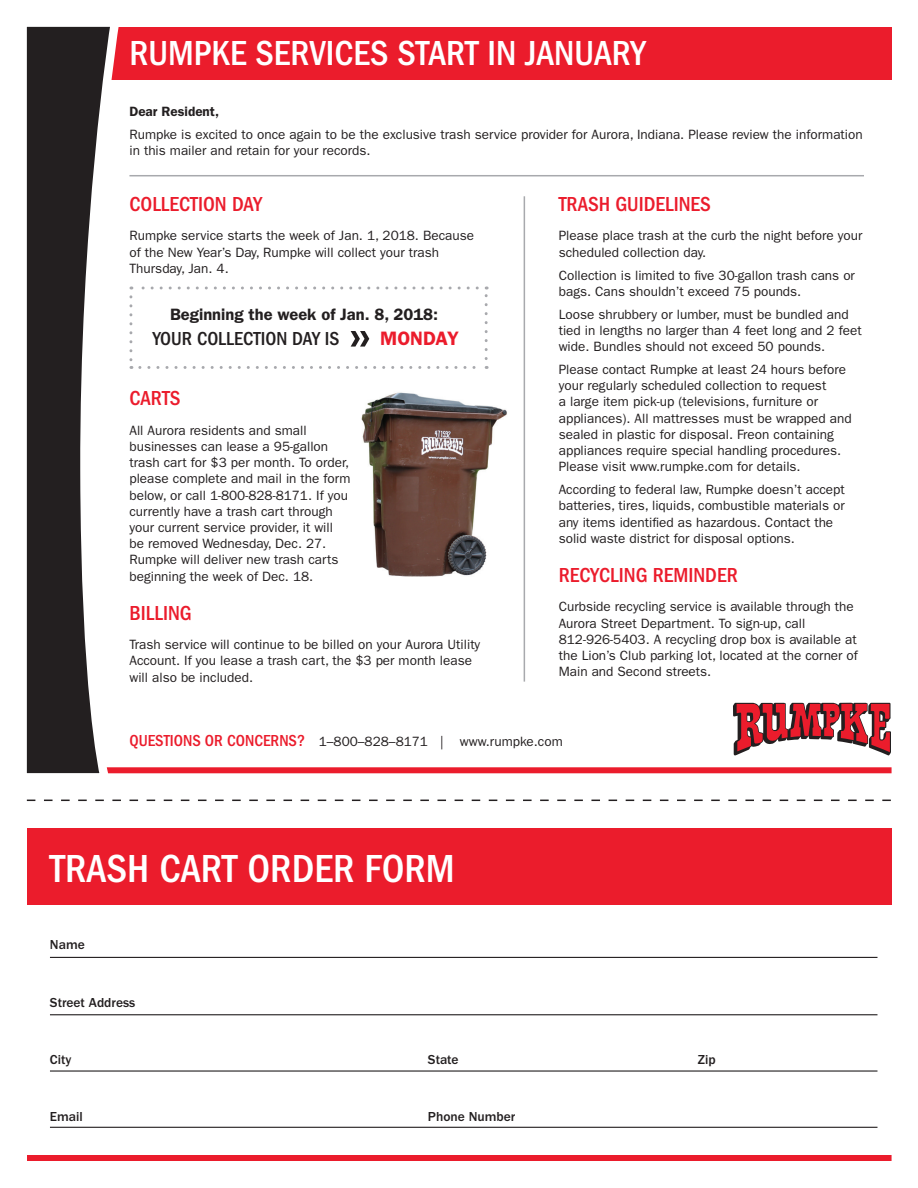
<style>
.page{position:relative;width:918px;height:1188px;background:#fff}
.page>*{position:absolute;margin:0;border:0;box-sizing:border-box;transform-origin:0 0}
.t1{font:500 condensed 40.5px "ITC Franklin Gothic Std";color:#fff}
.t2{font:500 condensed 36px "ITC Franklin Gothic Std";color:#fff}
.t3{font:500 condensed 21px "ITC Franklin Gothic Std";color:#eb1c2c}
.t4{font:500 condensed 19.5px "ITC Franklin Gothic Std";color:#231f20}
.t5{font:600 19.5px "ITC Franklin Gothic Std";color:#eb1c2c}
.t6{font:600 16.5px "ITC Franklin Gothic Std";color:#231f20}
.t7{font:13.5px/16.2px "ITC Franklin Gothic Std";color:#231f20}
.t8{font:500 13.5px "ITC Franklin Gothic Std";color:#231f20}
.t9{font:600 13.5px "ITC Franklin Gothic Std";color:#231f20}
.s1{font-weight:500;font-stretch:condensed;font-size:16.5px;color:#eb1c2c}
</style>
<div class="page">
<div style="left:27px;top:828px;width:865px;height:77px;background:#eb1c2c"></div>
<div style="left:84px;top:767px;width:808px;height:6px;background:#eb1c2c"></div>
<div style="left:27px;top:1155px;width:865px;height:6px;background:#eb1c2c"></div>
<div style="left:101px;top:27px;width:791px;height:53px;background:#eb1c2c"></div>
<svg style="left:26px;top:26px;width:99px;height:748px"></svg>
<svg style="left:27px;top:800px;width:864px;height:1px"></svg>
<svg style="left:733px;top:703px;width:158px;height:52px"></svg>
<hr style="left:50px;top:957px;width:827px;height:1px;background:#231f20">
<hr style="left:50px;top:1127px;width:827px;height:1px;background:#231f20">
<hr style="left:50px;top:1014px;width:827px;height:1px;background:#231f20">
<hr style="left:50px;top:1070px;width:827px;height:2px;background:#231f20">
<hr style="left:129px;top:175px;width:735px;height:1px;background:#a8a9ad">
<hr style="left:524px;top:196px;width:1px;height:486px;background:#a8a9ad">
<svg style="left:129px;top:297px;width:3px;height:72px"></svg>
<svg style="left:140px;top:366px;width:347px;height:3px"></svg>
<svg style="left:485px;top:287px;width:3px;height:72px"></svg>
<svg style="left:131px;top:287px;width:346px;height:2px"></svg>
<svg style="left:351px;top:331px;width:18px;height:16px"></svg>
<img style="left:361px;top:392px;width:146px;height:185px">
<h2 class="t2" style="left:129px;top:33px;width:518px">RUMPKE SERVICES START IN JANUARY</h2>
<p class="t9" style="left:129px;top:103px;width:91px">Dear Resident,</p>
<p class="t7" style="left:129px;top:126px;width:735px">Rumpke is excited to once again to be the exclusive trash service provider for Aurora, Indiana. Please review the information in this mailer and retain for your records.</p>
<h3 class="t3" style="left:129px;top:192px;width:134px">COLLECTION DAY</h3>
<p class="t7" style="left:129px;top:228px;width:346px">Rumpke service starts the week of Jan. 1, 2018. Because of the New Year’s Day, Rumpke will collect your trash<br>Thursday, Jan. 4.</p>
<h3 class="t3" style="left:559px;top:192px;width:154px">TRASH GUIDELINES</h3>
<p class="t7" style="left:559px;top:228px;width:305px">Please place trash at the curb the night before your scheduled collection day.</p>
<p class="t7" style="left:559px;top:267px;width:298px">Collection is limited to five 30-gallon trash cans or bags. Cans shouldn’t exceed 75 pounds.</p>
<p class="t7" style="left:559px;top:306px;width:304px">Loose shrubbery or lumber, must be bundled and tied in lengths no larger than 4 feet long and 2 feet wide. Bundles should not exceed 50 pounds.</p>
<p class="t7" style="left:559px;top:361px;width:294px">Please contact Rumpke at least 24 hours before your regularly scheduled collection to request<br>a large item pick-up (televisions, furniture or appliances). All mattresses must be wrapped and sealed in plastic for disposal. Freon containing appliances require special handling procedures.<br>Please visit www.rumpke.com for details.</p>
<p class="t7" style="left:559px;top:482px;width:288px">According to federal law, Rumpke doesn’t accept batteries, tires, liquids, combustible materials or any items identified as hazardous. Contact the solid waste district for disposal options.</p>
<h3 class="t3" style="left:559px;top:563px;width:181px">RECYCLING REMINDER</h3>
<p class="t7" style="left:559px;top:599px;width:301px">Curbside recycling service is available through the Aurora Street Department. To sign-up, call 812-926-5403. A recycling drop box is available at the Lion’s Club parking lot, located at the corner of Main and Second streets.</p>
<p class="t6" style="left:170px;top:305px;width:270px">Beginning the week of Jan. 8, 2018:</p>
<h3 class="t5" style="left:380px;top:327px;width:80px">MONDAY</h3>
<h3 class="t4" style="left:153px;top:328px;width:188px">YOUR COLLECTION DAY IS</h3>
<h3 class="t3" style="left:129px;top:386px;width:53px">CARTS</h3>
<p class="t7" style="left:129px;top:422px;width:223px">All Aurora residents and small businesses can lease a 95-gallon trash cart for $3 per month. To order, please complete and mail in the form below, or call 1-800-828-8171. If you currently have a trash cart through your current service provider, it will be removed Wednesday, Dec. 27.<br>Rumpke will deliver new trash carts beginning the week of Dec. 18.</p>
<h3 class="t3" style="left:129px;top:601px;width:64px">BILLING</h3>
<p class="t7" style="left:129px;top:637px;width:352px">Trash service will continue to be billed on your Aurora Utility<br>Account. If you lease a trash cart, the $3 per month lease will also be included.</p>
<p class="t7" style="left:129px;top:734px;width:435px"><span class="s1">QUESTIONS OR CONCERNS?</span> 1–800–828–8171 | www.rumpke.com</p>
<h1 class="t1" style="left:50px;top:846px;width:406px">TRASH CART ORDER FORM</h1>
<p class="t8" style="left:50px;top:937px;width:36px">Name</p>
<p class="t8" style="left:50px;top:994px;width:87px">Street Address</p>
<p class="t8" style="left:50px;top:1051px;width:23px">City</p>
<p class="t8" style="left:428px;top:1051px;width:32px">State</p>
<p class="t8" style="left:698px;top:1051px;width:19px">Zip</p>
<p class="t8" style="left:50px;top:1108px;width:34px">Email</p>
<p class="t8" style="left:428px;top:1108px;width:89px">Phone Number</p>
</div>
